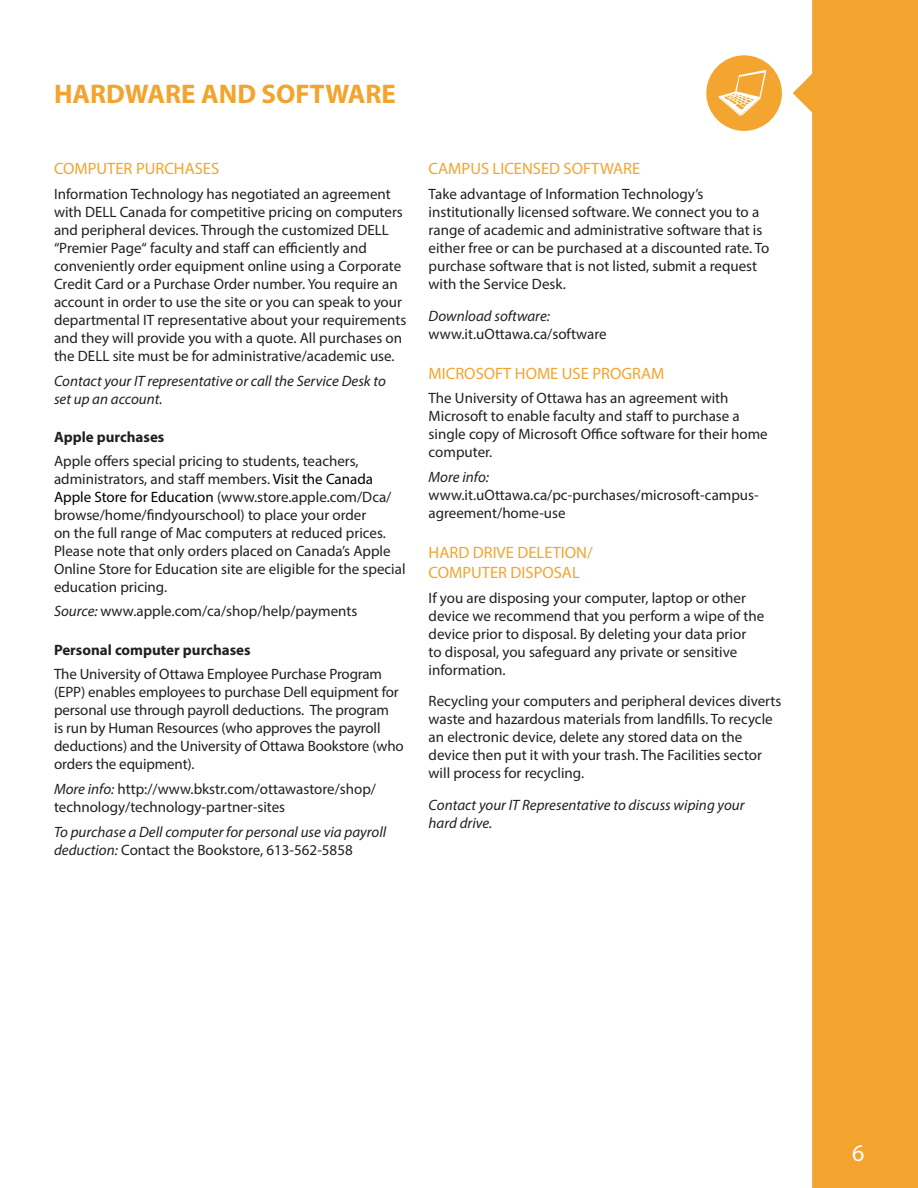
<style>
.page{position:relative;width:918px;height:1188px;background:#fff}
.page>*{position:absolute;margin:0;border:0;box-sizing:border-box;transform-origin:0 0}
.t1{font:700 27px "Myriad Pro";color:#f3a42e}
.t2{font:24px "Myriad Pro";color:#fff}
.t3{font:16.5px/19.8px "Myriad Pro";color:#f3a42e}
.t4{font:15px/18px "Myriad Pro";color:#231f20}
.t5{font:italic 15px/18px "Myriad Pro";color:#231f20}
.t6{font:700 15px "Myriad Pro";color:#231f20}
.s1{color:#000}
.s2{font-style:italic}
.s3{font-style:normal}
</style>
<div class="page">
<div style="left:706px;top:55px;width:76px;height:76px;background:#f3a52f;border-radius:50%"></div>
<svg style="left:718px;top:70px;width:48px;height:46px"></svg>
<svg style="left:793px;top:0;width:125px;height:1188px;background:#f4b14d"></svg>
<h1 class="t1" style="left:54px;top:77px;width:344px">HARDWARE AND SOFTWARE</h1>
<p class="t3" style="left:54px;top:159px;width:167px">COMPUTER PURCHASES</p>
<p class="t4" style="left:54px;top:185px;width:354px">Information Technology has negotiated an agreement with DELL Canada for competitive pricing on computers and peripheral devices. Through the customized DELL “Premier Page“ faculty and staff can efficiently and conveniently order equipment online using a Corporate Credit Card or a Purchase Order number. You require an account in order to use the site or you can speak to your departmental IT representative about your requirements and they will provide you with a quote. All purchases on the DELL site must be for administrative/academic use.</p>
<p class="t5" style="left:54px;top:372px;width:334px">Contact your IT representative or call the Service Desk to set up an account.</p>
<p class="t6" style="left:54px;top:427px;width:112px">Apple purchases</p>
<p class="t4" style="left:54px;top:451px;width:353px">Apple offers special pricing to students, teachers, administrators, and staff members. <span class="s1">Visit the Canada Apple Store for Education</span> (www.store.apple.com/Dca/ browse/home/findyourschool) to place your order<br>on the full range of Mac computers at reduced prices.<br>Please note that only orders placed on Canada’s Apple Online Store for Education site are eligible for the special education pricing.</p>
<p class="t4" style="left:54px;top:602px;width:305px"><span class="s2">Source:</span> www.apple.com/ca/shop/help/payments</p>
<p class="t6" style="left:54px;top:640px;width:198px">Personal computer purchases</p>
<p class="t4" style="left:54px;top:665px;width:351px">The University of Ottawa Employee Purchase Program (EPP) enables employees to purchase Dell equipment for personal use through payroll deductions. The program<br>is run by Human Resources (who approves the payroll deductions) and the University of Ottawa Bookstore (who orders the equipment).</p>
<p class="t4" style="left:54px;top:780px;width:324px"><span class="s2">More info:</span> http://www.bkstr.com/ottawastore/shop/ technology/technology-partner-sites</p>
<p class="t5" style="left:54px;top:823px;width:334px">To purchase a Dell computer for personal use via payroll deduction: <span class="s3">Contact the Bookstore, 613-562-5858</span></p>
<p class="t3" style="left:429px;top:159px;width:213px">CAMPUS LICENSED SOFTWARE</p>
<p class="t4" style="left:429px;top:185px;width:342px">Take advantage of Information Technology’s institutionally licensed software. We connect you to a range of academic and administrative software that is either free or can be purchased at a discounted rate. To purchase software that is not listed, submit a request with the Service Desk.</p>
<p class="t5" style="left:429px;top:306px;width:123px">Download software:</p>
<p class="t4" style="left:429px;top:324px;width:180px">www.it.uOttawa.ca/software</p>
<p class="t3" style="left:429px;top:363px;width:237px">MICROSOFT HOME USE PROGRAM</p>
<p class="t4" style="left:429px;top:389px;width:341px">The University of Ottawa has an agreement with Microsoft to enable faculty and staff to purchase a single copy of Microsoft Office software for their home computer.</p>
<p class="t5" style="left:429px;top:468px;width:62px">More info:</p>
<p class="t4" style="left:429px;top:486px;width:332px">www.it.uOttawa.ca/pc-purchases/microsoft-campus&shy;agreement/home-use</p>
<p class="t3" style="left:429px;top:543px;width:166px">HARD DRIVE DELETION/<br>COMPUTER DISPOSAL</p>
<p class="t4" style="left:429px;top:589px;width:337px">If you are disposing your computer, laptop or other device we recommend that you perform a wipe of the device prior to disposal. By deleting your data prior<br>to disposal, you safeguard any private or sensitive information.</p>
<p class="t4" style="left:429px;top:692px;width:354px">Recycling your computers and peripheral devices diverts waste and hazardous materials from landfills. To recycle an electronic device, delete any stored data on the device then put it with your trash. The Facilities sector will process for recycling.</p>
<p class="t5" style="left:429px;top:796px;width:317px">Contact your IT Representative to discuss wiping your hard drive.</p>
<h2 class="t2" style="left:852px;top:1138px;width:14px">6</h2>
</div>
